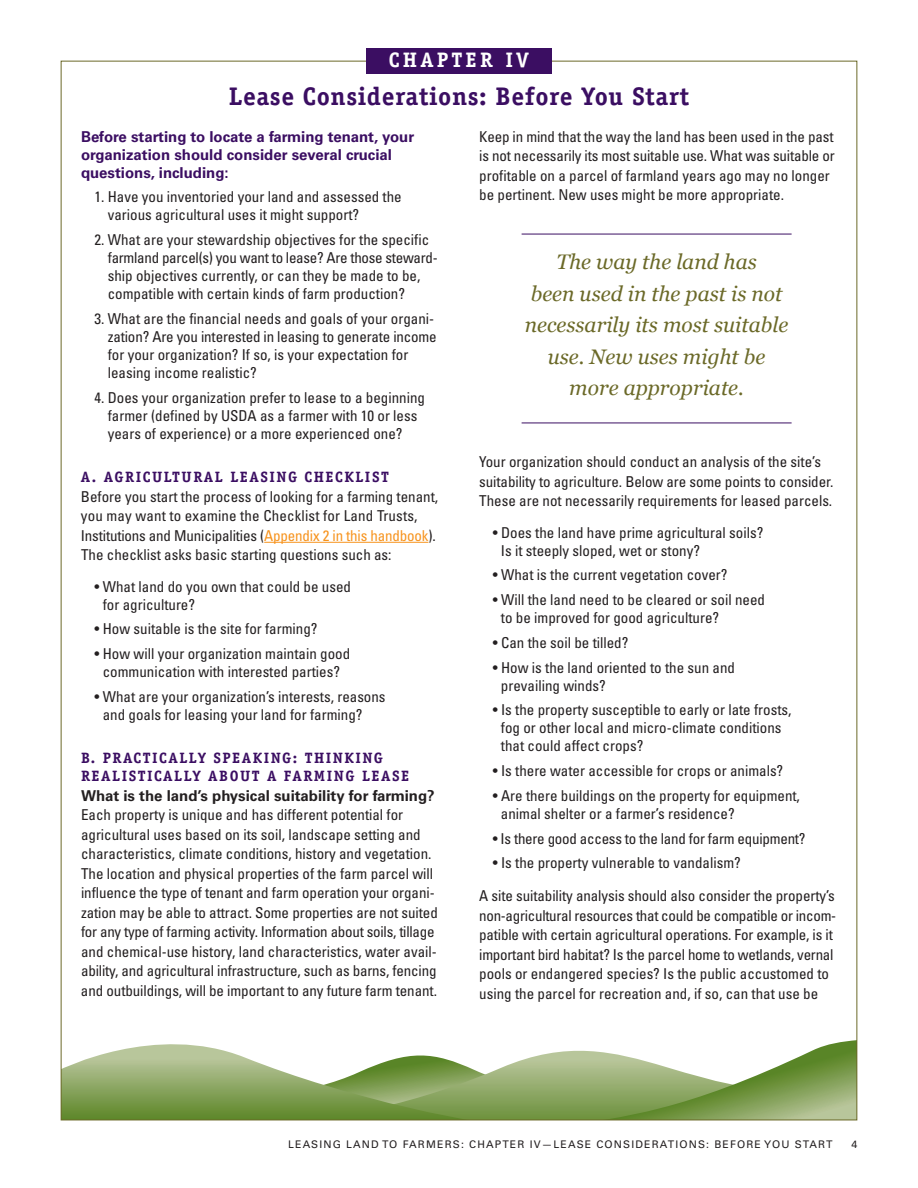
<style>
.page{position:relative;width:918px;height:1188px;background:#fff}
.page>*{position:absolute;margin:0;border:0;box-sizing:border-box;transform-origin:0 0}
.t1{font:700 25.5px "Officina Serif";letter-spacing:.025em;color:#3b0e62}
.t2{font:italic 21px/31.5px "Georgia";color:#6b6928;text-align:center}
.t3{font:700 21px "Officina Serif";letter-spacing:.15em;color:#fff}
.t4{font:condensed 15px/19.5px "Univers";color:#231f20}
.t5{font:700 15px/18px "Univers";color:#3b0e62}
.t6{font:700 15px/18px "Officina Serif";letter-spacing:.1em;color:#3b0e62}
.t7{font:700 15px "Univers";color:#231f20}
.t8{font:10.5px "Univers";letter-spacing:.11em;color:#231f20}
.s1{color:#f7931d}
</style>
<div class="page">
<svg style="left:63px;top:1057px;width:31px;height:61px;background:#92ab6b"></svg>
<svg style="left:94px;top:1040px;width:761px;height:78px"></svg>
<hr style="left:264px;top:542px;width:164px;height:1px;background:#f7931d">
<div style="left:366px;top:48px;width:186px;height:25px;background:#3b0e62"></div>
<hr style="left:522px;top:234px;width:270px;height:1px;background:#3b0e62">
<hr style="left:522px;top:423px;width:270px;height:1px;background:#3b0e62">
<h2 class="t3" style="left:389px;top:52px;width:142px">CHAPTER IV</h2>
<h1 class="t1" style="left:229px;top:87px;width:462px">Lease Considerations: Before You Start</h1>
<p class="t5" style="left:81px;top:129px;width:335px">Before starting to locate a farming tenant, your organization should consider several crucial questions, including:</p>
<p class="t4" style="left:108px;top:189px;width:296px;line-height:18px;text-indent:-13px">1. Have you inventoried your land and assessed the various agricultural uses it might support?</p>
<p class="t4" style="left:108px;top:232px;width:331px;line-height:18px;text-indent:-13px">2. What are your stewardship objectives for the specific farmland parcel(s) you want to lease? Are those steward&shy;ship objectives currently, or can they be made to be, compatible with certain kinds of farm production?</p>
<p class="t4" style="left:108px;top:311px;width:331px;line-height:18px;text-indent:-13px">3. What are the financial needs and goals of your organi&shy;zation? Are you interested in leasing to generate income for your organization? If so, is your expectation for leasing income realistic?</p>
<p class="t4" style="left:108px;top:390px;width:319px;line-height:18px;text-indent:-13px">4. Does your organization prefer to lease to a beginning farmer (defined by USDA as a farmer with 10 or less years of experience) or a more experienced one?</p>
<p class="t6" style="left:81px;top:469px;width:309px">A. AGRICULTURAL LEASING CHECKLIST</p>
<p class="t4" style="left:81px;top:488px;width:359px">Before you start the process of looking for a farming tenant, you may want to examine the Checklist for Land Trusts, Institutions and Municipalities (<span class="s1">Appendix 2 in this handbook</span>).<br>The checklist asks basic starting questions such as:</p>
<p class="t4" style="left:103px;top:579px;width:250px;line-height:18px;text-indent:-8px">• What land do you own that could be used for agriculture?</p>
<p class="t4" style="left:95px;top:621px;width:225px">• How suitable is the site for farming?</p>
<p class="t4" style="left:95px;top:646px;width:257px;line-height:18px;text-align:center">• How will your organization maintain good communication with interested parties?</p>
<p class="t4" style="left:103px;top:689px;width:284px;line-height:18px;text-indent:-8px">• What are your organization’s interests, reasons and goals for leasing your land for farming?</p>
<p class="t6" style="left:81px;top:751px;width:330px">B. PRACTICALLY SPEAKING: THINKING<br>REALISTICALLY ABOUT A FARMING LEASE</p>
<p class="t7" style="left:81px;top:790px;width:355px">What is the land’s physical suitability for farming?</p>
<p class="t4" style="left:81px;top:807px;width:358px">Each property is unique and has different potential for agricultural uses based on its soil, landscape setting and characteristics, climate conditions, history and vegetation.<br>The location and physical properties of the farm parcel will influence the type of tenant and farm operation your organi&shy;zation may be able to attract. Some properties are not suited for any type of farming activity. Information about soils, tillage and chemical-use history, land characteristics, water avail&shy;ability, and agricultural infrastructure, such as barns, fencing and outbuildings, will be important to any future farm tenant.</p>
<p class="t4" style="left:479px;top:128px;width:357px">Keep in mind that the way the land has been used in the past is not necessarily its most suitable use. What was suitable or profitable on a parcel of farmland years ago may no longer be pertinent. New uses might be more appropriate.</p>
<h2 class="t2" style="left:525px;top:246px;width:265px">The way the land has<br>been used in the past is not necessarily its most suitable use. New uses might be more appropriate.</h2>
<p class="t4" style="left:479px;top:453px;width:356px">Your organization should conduct an analysis of the site’s suitability to agriculture. Below are some points to consider.<br>These are not necessarily requirements for leased parcels.</p>
<p class="t4" style="left:501px;top:525px;width:264px;line-height:18px;text-indent:-8px">• Does the land have prime agricultural soils?<br>Is it steeply sloped, wet or stony?</p>
<p class="t4" style="left:493px;top:567px;width:236px">• What is the current vegetation cover?</p>
<p class="t4" style="left:501px;top:592px;width:266px;line-height:18px;text-indent:-8px">• Will the land need to be cleared or soil need to be improved for good agriculture?</p>
<p class="t4" style="left:493px;top:634px;width:137px">• Can the soil be tilled?</p>
<p class="t4" style="left:501px;top:660px;width:236px;line-height:18px;text-indent:-8px">• How is the land oriented to the sun and prevailing winds?</p>
<p class="t4" style="left:501px;top:702px;width:292px;line-height:18px;text-indent:-8px">• Is the property susceptible to early or late frosts, fog or other local and micro-climate conditions that could affect crops?</p>
<p class="t4" style="left:493px;top:762px;width:292px">• Is there water accessible for crops or animals?</p>
<p class="t4" style="left:501px;top:788px;width:300px;line-height:18px;text-indent:-8px">• Are there buildings on the property for equipment, animal shelter or a farmer’s residence?</p>
<p class="t4" style="left:493px;top:830px;width:314px">• Is there good access to the land for farm equipment?</p>
<p class="t4" style="left:493px;top:855px;width:250px">• Is the property vulnerable to vandalism?</p>
<p class="t4" style="left:479px;top:888px;width:358px">A site suitability analysis should also consider the property’s non-agricultural resources that could be compatible or incom&shy;patible with certain agricultural operations. For example, is it important bird habitat? Is the parcel home to wetlands, vernal pools or endangered species? Is the public accustomed to using the parcel for recreation and, if so, can that use be</p>
<p class="t8" style="left:288px;top:1141px;width:546px">LEASING LAND TO FARMERS: CHAPTER IV—LEASE CONSIDERATIONS: BEFORE YOU START</p>
<p class="t8" style="left:851px;top:1141px;width:7px">4</p>
</div>
